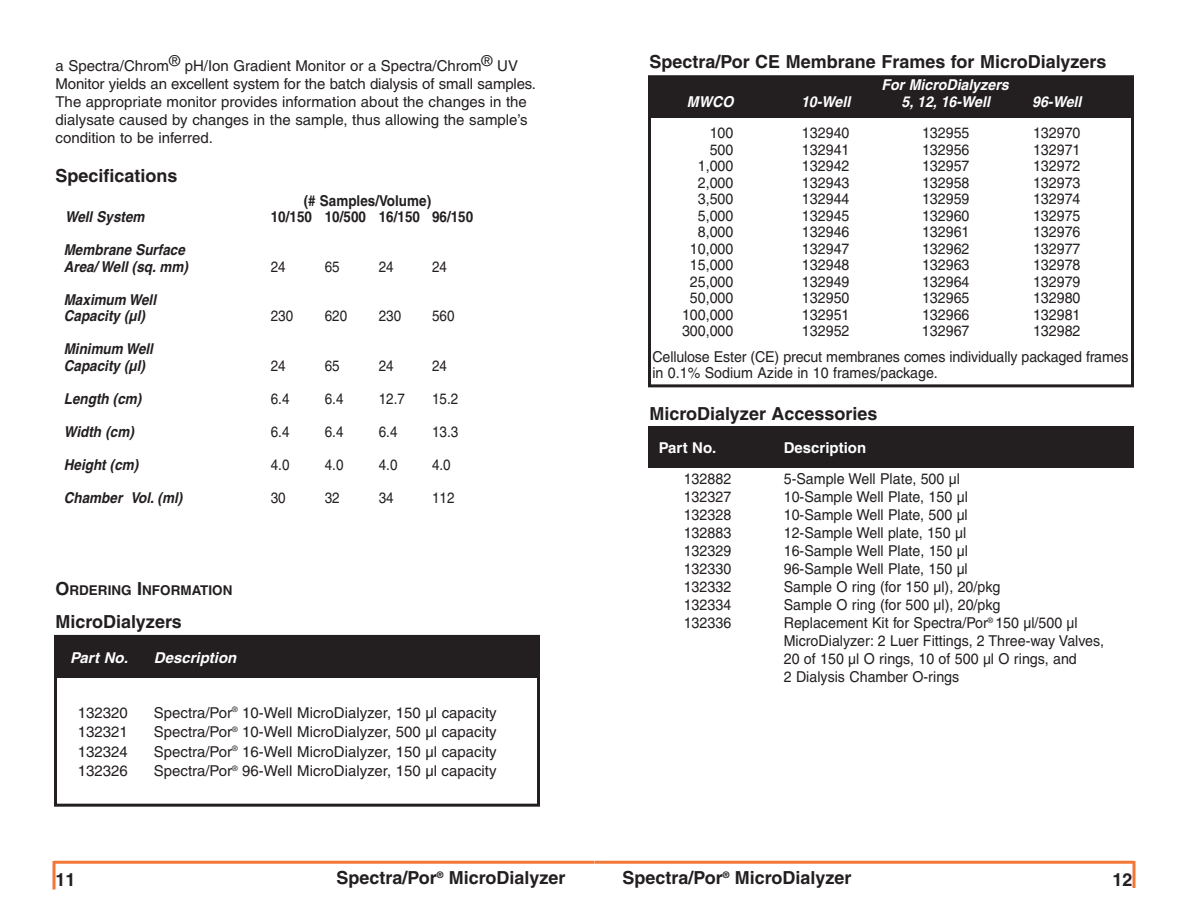
<style>
.page{position:relative;width:1188px;height:918px;background:#fff}
.page>*{position:absolute;margin:0;border:0;box-sizing:border-box;transform-origin:0 0}
.t1{font:700 18px "Helvetica";color:#231f20}
.t2{font:15px/18px "Helvetica";color:#231f20;scale:.95 1}
.t3{font:15px/18px "Helvetica";color:#231f20}
.t4{font:italic 700 15px/16.5px "Helvetica";color:#231f20;scale:.9 1}
.t5{font:15px "Helvetica";color:#231f20;scale:.9 1}
.t6{font:italic 700 15px "Helvetica";color:#fff;scale:.95 1}
.t7{font:700 15px "Helvetica";color:#231f20;scale:.9 1}
.t8{font:italic 700 15px "Helvetica";color:#fff}
.t9{font:700 15px "Helvetica";color:#fff}
.t10{font:700 13.5px "Helvetica";color:#231f20}
.s1{font-size:18px}
</style>
<div class="page">
<div style="left:648px;top:427px;width:486px;height:41px;background:#231f20"></div>
<div style="left:648px;top:77px;width:486px;height:40px;background:#231f20"></div>
<div style="left:648px;top:75px;width:486px;height:312px;border:3px solid #231f20"></div>
<div style="left:54px;top:635px;width:486px;height:43px;background:#231f20"></div>
<div style="left:54px;top:635px;width:486px;height:172px;border:3px solid #231f20"></div>
<hr style="left:594px;top:861px;width:540px;height:3px;background:#f37736">
<svg style="left:1132px;top:861px;width:4px;height:27px"></svg>
<hr style="left:54px;top:861px;width:540px;height:3px;background:#f37736">
<svg style="left:52px;top:861px;width:4px;height:29px"></svg>
<p class="t3" style="left:56px;top:58px;width:464px">a Spectra/Chrom® pH/Ion Gradient Monitor or a Spectra/Chrom® UV</p>
<p class="t1" style="left:650px;top:55px;width:458px">Spectra/Por CE Membrane Frames for MicroDialyzers</p>
<p class="t3" style="left:56px;top:76px;width:482px">Monitor yields an excellent system for the batch dialysis of small samples.<br>The appropriate monitor provides information about the changes in the dialysate caused by changes in the sample, thus allowing the sample’s condition to be inferred.</p>
<p class="t6" style="left:881px;top:79px;width:136px">For MicroDialyzers</p>
<p class="t6" style="left:687px;top:96px;width:51px">MWCO</p>
<p class="t6" style="left:801px;top:96px;width:54px">10-Well</p>
<p class="t6" style="left:901px;top:96px;width:95px">5, 12, 16-Well</p>
<p class="t6" style="left:1032px;top:96px;width:53px">96-Well</p>
<p class="t2" style="left:710px;top:126px;width:27px">100</p>
<p class="t2" style="left:802px;top:126px;width:52px">132940</p>
<p class="t2" style="left:922px;top:126px;width:52px">132955</p>
<p class="t2" style="left:1033px;top:126px;width:52px">132970</p>
<p class="t2" style="left:710px;top:142px;width:27px">500</p>
<p class="t2" style="left:802px;top:142px;width:52px">132941</p>
<p class="t2" style="left:922px;top:142px;width:52px">132956</p>
<p class="t2" style="left:1033px;top:142px;width:52px">132971</p>
<p class="t2" style="left:698px;top:159px;width:39px">1,000</p>
<p class="t2" style="left:802px;top:159px;width:52px">132942</p>
<p class="t2" style="left:922px;top:159px;width:52px">132957</p>
<p class="t2" style="left:1033px;top:159px;width:52px">132972</p>
<p class="t2" style="left:698px;top:175px;width:39px">2,000</p>
<p class="t2" style="left:802px;top:175px;width:52px">132943</p>
<p class="t2" style="left:922px;top:175px;width:52px">132958</p>
<p class="t2" style="left:1033px;top:175px;width:52px">132973</p>
<p class="t2" style="left:698px;top:192px;width:39px">3,500</p>
<p class="t2" style="left:802px;top:192px;width:52px">132944</p>
<p class="t2" style="left:922px;top:192px;width:52px">132959</p>
<p class="t2" style="left:1033px;top:192px;width:52px">132974</p>
<p class="t2" style="left:698px;top:208px;width:39px">5,000</p>
<p class="t2" style="left:802px;top:208px;width:52px">132945</p>
<p class="t2" style="left:922px;top:208px;width:52px">132960</p>
<p class="t2" style="left:1033px;top:208px;width:52px">132975</p>
<p class="t2" style="left:698px;top:225px;width:39px">8,000</p>
<p class="t2" style="left:802px;top:225px;width:52px">132946</p>
<p class="t2" style="left:922px;top:225px;width:52px">132961</p>
<p class="t2" style="left:1033px;top:225px;width:52px">132976</p>
<p class="t2" style="left:690px;top:241px;width:47px">10,000</p>
<p class="t2" style="left:802px;top:241px;width:52px">132947</p>
<p class="t2" style="left:922px;top:241px;width:52px">132962</p>
<p class="t2" style="left:1033px;top:241px;width:52px">132977</p>
<p class="t2" style="left:690px;top:258px;width:47px">15,000</p>
<p class="t2" style="left:802px;top:258px;width:52px">132948</p>
<p class="t2" style="left:922px;top:258px;width:52px">132963</p>
<p class="t2" style="left:1033px;top:258px;width:52px">132978</p>
<p class="t2" style="left:690px;top:274px;width:47px">25,000</p>
<p class="t2" style="left:802px;top:274px;width:52px">132949</p>
<p class="t2" style="left:922px;top:274px;width:52px">132964</p>
<p class="t2" style="left:1033px;top:274px;width:52px">132979</p>
<p class="t2" style="left:690px;top:291px;width:47px">50,000</p>
<p class="t2" style="left:802px;top:291px;width:52px">132950</p>
<p class="t2" style="left:922px;top:291px;width:52px">132965</p>
<p class="t2" style="left:1033px;top:291px;width:52px">132980</p>
<p class="t2" style="left:682px;top:307px;width:56px">100,000</p>
<p class="t2" style="left:802px;top:307px;width:52px">132951</p>
<p class="t2" style="left:922px;top:307px;width:52px">132966</p>
<p class="t2" style="left:1033px;top:307px;width:52px">132981</p>
<p class="t2" style="left:682px;top:324px;width:56px">300,000</p>
<p class="t2" style="left:802px;top:324px;width:52px">132952</p>
<p class="t2" style="left:922px;top:324px;width:52px">132967</p>
<p class="t1" style="left:56px;top:169px;width:124px">Specifications</p>
<p class="t7" style="left:304px;top:195px;width:143px">(# Samples/Volume)</p>
<p class="t4" style="left:65px;top:210px;width:90px">Well System</p>
<p class="t7" style="left:271px;top:211px;width:227px">10/150 10/500 16/150 96/150</p>
<p class="t4" style="left:64px;top:243px;width:140px">Membrane Surface<br>Area/ Well (sq. mm)</p>
<p class="t5" style="left:271px;top:261px;width:18px">24</p>
<p class="t5" style="left:325px;top:261px;width:18px">65</p>
<p class="t5" style="left:379px;top:261px;width:18px">24</p>
<p class="t5" style="left:432px;top:261px;width:18px">24</p>
<p class="t4" style="left:64px;top:293px;width:104px">Maximum Well<br>Capacity (µl)</p>
<p class="t5" style="left:271px;top:311px;width:27px">230</p>
<p class="t5" style="left:325px;top:311px;width:27px">620</p>
<p class="t5" style="left:379px;top:311px;width:27px">230</p>
<p class="t5" style="left:432px;top:311px;width:27px">560</p>
<p class="t2" style="left:652px;top:320px;width:503px;line-height:25.5px;text-indent:381px">132982<br>Cellulose Ester (CE) precut membranes comes individually packaged frames</p>
<p class="t2" style="left:652px;top:366px;width:302px">in 0.1% Sodium Azide in 10 frames/package.</p>
<p class="t4" style="left:64px;top:342px;width:101px">Minimum Well<br>Capacity (µl)</p>
<p class="t5" style="left:271px;top:360px;width:18px">24</p>
<p class="t5" style="left:325px;top:360px;width:18px">65</p>
<p class="t5" style="left:379px;top:360px;width:18px">24</p>
<p class="t5" style="left:432px;top:360px;width:18px">24</p>
<p class="t4" style="left:64px;top:392px;width:88px">Length (cm)</p>
<p class="t5" style="left:271px;top:393px;width:22px">6.4</p>
<p class="t5" style="left:325px;top:393px;width:22px">6.4</p>
<p class="t5" style="left:379px;top:393px;width:31px">12.7</p>
<p class="t5" style="left:432px;top:393px;width:31px">15.2</p>
<p class="t4" style="left:64px;top:425px;width:79px">Width (cm)</p>
<p class="t5" style="left:271px;top:426px;width:22px">6.4</p>
<p class="t5" style="left:325px;top:426px;width:22px">6.4</p>
<p class="t5" style="left:379px;top:426px;width:22px">6.4</p>
<p class="t5" style="left:432px;top:426px;width:31px">13.3</p>
<p class="t4" style="left:64px;top:458px;width:84px">Height (cm)</p>
<p class="t5" style="left:271px;top:459px;width:22px">4.0</p>
<p class="t5" style="left:325px;top:459px;width:22px">4.0</p>
<p class="t5" style="left:379px;top:459px;width:22px">4.0</p>
<p class="t5" style="left:432px;top:459px;width:22px">4.0</p>
<p class="t4" style="left:64px;top:491px;width:133px">Chamber Vol. (ml)</p>
<p class="t5" style="left:271px;top:492px;width:18px">30</p>
<p class="t5" style="left:325px;top:492px;width:18px">32</p>
<p class="t5" style="left:379px;top:492px;width:18px">34</p>
<p class="t5" style="left:432px;top:492px;width:27px">112</p>
<p class="t10" style="left:56px;top:585px;width:179px"><span class="s1">O</span>RDERING <span class="s1">I</span>NFORMATION</p>
<p class="t1" style="left:56px;top:614px;width:128px">MicroDialyzers</p>
<p class="t8" style="left:70px;top:652px;width:59px">Part No.</p>
<p class="t8" style="left:154px;top:652px;width:84px">Description</p>
<p class="t3" style="left:78px;top:705px;width:52px">132320</p>
<p class="t3" style="left:154px;top:705px;width:344px">Spectra/Por<sup>®</sup> 10-Well MicroDialyzer, 150 µl capacity</p>
<p class="t3" style="left:78px;top:724px;width:52px">132321</p>
<p class="t3" style="left:154px;top:724px;width:344px">Spectra/Por<sup>®</sup> 10-Well MicroDialyzer, 500 µl capacity</p>
<p class="t3" style="left:78px;top:744px;width:52px">132324</p>
<p class="t3" style="left:154px;top:744px;width:344px">Spectra/Por<sup>®</sup> 16-Well MicroDialyzer, 150 µl capacity</p>
<p class="t3" style="left:78px;top:763px;width:52px">132326</p>
<p class="t3" style="left:154px;top:763px;width:344px">Spectra/Por<sup>®</sup> 96-Well MicroDialyzer, 150 µl capacity</p>
<p class="t1" style="left:650px;top:407px;width:230px">MicroDialyzer Accessories</p>
<p class="t9" style="left:659px;top:442px;width:59px">Part No.</p>
<p class="t9" style="left:784px;top:442px;width:84px">Description</p>
<p class="t2" style="left:684px;top:471px;width:52px">132882</p>
<p class="t2" style="left:784px;top:471px;width:187px">5-Sample Well Plate, 500 µl</p>
<p class="t2" style="left:684px;top:489px;width:52px">132327</p>
<p class="t2" style="left:784px;top:489px;width:195px">10-Sample Well Plate, 150 µl</p>
<p class="t2" style="left:684px;top:507px;width:52px">132328</p>
<p class="t2" style="left:784px;top:507px;width:195px">10-Sample Well Plate, 500 µl</p>
<p class="t2" style="left:684px;top:525px;width:52px">132883</p>
<p class="t2" style="left:784px;top:525px;width:194px">12-Sample Well plate, 150 µl</p>
<p class="t2" style="left:684px;top:543px;width:52px">132329</p>
<p class="t2" style="left:784px;top:543px;width:195px">16-Sample Well Plate, 150 µl</p>
<p class="t2" style="left:684px;top:561px;width:52px">132330</p>
<p class="t2" style="left:784px;top:561px;width:195px">96-Sample Well Plate, 150 µl</p>
<p class="t2" style="left:684px;top:579px;width:52px">132332</p>
<p class="t2" style="left:784px;top:579px;width:230px">Sample O ring (for 150 µl), 20/pkg</p>
<p class="t2" style="left:684px;top:597px;width:52px">132334</p>
<p class="t2" style="left:784px;top:597px;width:230px">Sample O ring (for 500 µl), 20/pkg</p>
<p class="t2" style="left:684px;top:615px;width:52px">132336</p>
<p class="t2" style="left:784px;top:615px;width:339px">Replacement Kit for Spectra/Por<sup>®</sup> 150 µl/500 µl MicroDialyzer: 2 Luer Fittings, 2 Three-way Valves, 20 of 150 µl O rings, 10 of 500 µl O rings, and<br>2 Dialysis Chamber O-rings</p>
<p class="t1" style="left:56px;top:872px;width:22px">11</p>
<p class="t1" style="left:337px;top:871px;width:231px">Spectra/Por<sup>®</sup> MicroDialyzer</p>
<p class="t1" style="left:622px;top:871px;width:231px">Spectra/Por<sup>®</sup> MicroDialyzer</p>
<p class="t1" style="left:1112px;top:872px;width:22px">12</p>
</div>
